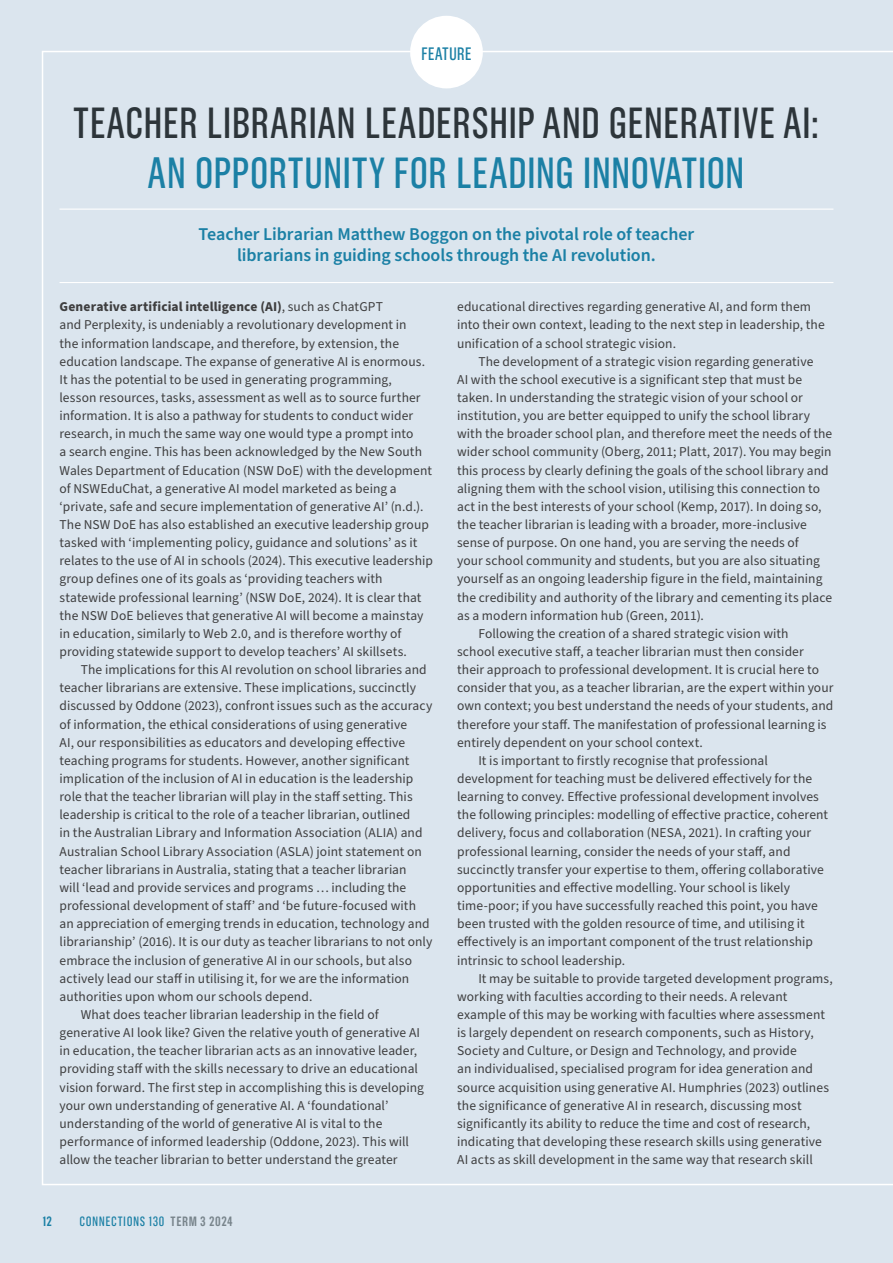
<style>
.page{position:relative;width:893px;height:1263px;background:#dbe5ee}
.page>*{position:absolute;margin:0;border:0;box-sizing:border-box;transform-origin:0 0}
.xfeature_head{font:43.5px/49.5px "Grotzec Head Condensed";letter-spacing:-.005em;color:#2d353a;text-align:center}
.xcallout{font:600 18px/21px "Source Sans Pro";letter-spacing:-.005em;color:#1b80a5;text-align:center}
.xfeature_label{font:18px "Grotzec Head Condensed";color:#1b80a5}
.xpara{font:13.5px/18.1px "Source Sans Pro";letter-spacing:.005em;color:#3e3e3f}
.xpara_fo_article_start{font:13.5px/18.1px "Source Sans Pro";letter-spacing:.005em;color:#3e3e3f}
.t1{font:13.5px "Grotzec Head Condensed";letter-spacing:.035em;color:#1b80a5}
.t2{font:600 13.5px "Grotzec Head Condensed";color:#1b80a5}
.s1{color:#1b80a5}
.s2{font-weight:700}
.s3{font-weight:600;color:#78848b}
</style>
<div class="page">
<div style="left:410px;top:16px;width:73px;height:72px;background:#fff;border-radius:50%"></div>
<hr style="left:60px;top:209px;width:773px;height:1px;background:#fff">
<hr style="left:60px;top:282px;width:773px;height:1px;background:#fff">
<p class="xfeature_label" style="left:421px;top:43px;width:52px">FEATURE</p>
<p class="xfeature_head" style="left:73px;top:98px;width:748px">TEACHER LIBRARIAN LEADERSHIP AND GENERATIVE AI:<br><span class="s1">AN OPPORTUNITY FOR LEADING INNOVATION</span></p>
<p class="xcallout" style="left:199px;top:225px;width:497px">Teacher Librarian Matthew Boggon on the pivotal role of teacher librarians in guiding schools through the AI revolution.</p>
<p class="xpara_fo_article_start" style="left:60px;top:298px;width:375px"><span class="s2">Generative artificial intelligence (AI)</span>, such as ChatGPT<br>and Perplexity, is undeniably a revolutionary development in<br>the information landscape, and therefore, by extension, the education landscape. The expanse of generative AI is enormous.<br>It has the potential to be used in generating programming,<br>lesson resources, tasks, assessment as well as to source further information. It is also a pathway for students to conduct wider research, in much the same way one would type a prompt into<br>a search engine. This has been acknowledged by the New South Wales Department of Education (NSW DoE) with the development of NSWEduChat, a generative AI model marketed as being a ‘private, safe and secure implementation of generative AI’ (n.d.).<br>The NSW DoE has also established an executive leadership group tasked with ‘implementing policy, guidance and solutions’ as it relates to the use of AI in schools (2024). This executive leadership group defines one of its goals as ‘providing teachers with statewide professional learning’ (NSW DoE, 2024). It is clear that the NSW DoE believes that generative AI will become a mainstay in education, similarly to Web 2.0, and is therefore worthy of providing statewide support to develop teachers’ AI skillsets.</p>
<p class="xpara" style="left:60px;top:661px;width:374px;text-indent:21px">The implications for this AI revolution on school libraries and teacher librarians are extensive. These implications, succinctly discussed by Oddone (2023), confront issues such as the accuracy of information, the ethical considerations of using generative<br>AI, our responsibilities as educators and developing effective teaching programs for students. However, another significant implication of the inclusion of AI in education is the leadership role that the teacher librarian will play in the staff setting. This leadership is critical to the role of a teacher librarian, outlined<br>in the Australian Library and Information Association (ALIA) and Australian School Library Association (ASLA) joint statement on teacher librarians in Australia, stating that a teacher librarian<br>will ‘lead and provide services and programs … including the professional development of staff’ and ‘be future-focused with an appreciation of emerging trends in education, technology and librarianship’ (2016). It is our duty as teacher librarians to not only embrace the inclusion of generative AI in our schools, but also actively lead our staff in utilising it, for we are the information authorities upon whom our schools depend.</p>
<p class="xpara" style="left:60px;top:1006px;width:366px;text-indent:21px">What does teacher librarian leadership in the field of generative AI look like? Given the relative youth of generative AI in education, the teacher librarian acts as an innovative leader, providing staff with the skills necessary to drive an educational vision forward. The first step in accomplishing this is developing your own understanding of generative AI. A ‘foundational’ understanding of the world of generative AI is vital to the performance of informed leadership (Oddone, 2023). This will allow the teacher librarian to better understand the greater</p>
<p class="t2" style="left:43px;top:1214px;width:11px">12</p>
<p class="t1" style="left:80px;top:1214px;width:154px">CONNECTIONS 130 <span class="s3">TERM 3 2024</span></p>
<p class="xpara" style="left:457px;top:298px;width:369px">educational directives regarding generative AI, and form them into their own context, leading to the next step in leadership, the unification of a school strategic vision.</p>
<p class="xpara" style="left:457px;top:353px;width:377px;text-indent:21px">The development of a strategic vision regarding generative<br>AI with the school executive is a significant step that must be taken. In understanding the strategic vision of your school or institution, you are better equipped to unify the school library with the broader school plan, and therefore meet the needs of the wider school community (Oberg, 2011; Platt, 2017). You may begin this process by clearly defining the goals of the school library and aligning them with the school vision, utilising this connection to act in the best interests of your school (Kemp, 2017). In doing so, the teacher librarian is leading with a broader, more-inclusive sense of purpose. On one hand, you are serving the needs of<br>your school community and students, but you are also situating yourself as an ongoing leadership figure in the field, maintaining the credibility and authority of the library and cementing its place as a modern information hub (Green, 2011).</p>
<p class="xpara" style="left:457px;top:625px;width:378px;text-indent:21px">Following the creation of a shared strategic vision with<br>school executive staff, a teacher librarian must then consider their approach to professional development. It is crucial here to consider that you, as a teacher librarian, are the expert within your own context; you best understand the needs of your students, and therefore your staff. The manifestation of professional learning is entirely dependent on your school context.</p>
<p class="xpara" style="left:457px;top:752px;width:373px;text-indent:21px">It is important to firstly recognise that professional development for teaching must be delivered effectively for the learning to convey. Effective professional development involves the following principles: modelling of effective practice, coherent delivery, focus and collaboration (NESA, 2021). In crafting your professional learning, consider the needs of your staff, and succinctly transfer your expertise to them, offering collaborative opportunities and effective modelling. Your school is likely time-poor; if you have successfully reached this point, you have been trusted with the golden resource of time, and utilising it effectively is an important component of the trust relationship intrinsic to school leadership.</p>
<p class="xpara" style="left:457px;top:969px;width:377px;text-indent:21px">It may be suitable to provide targeted development programs, working with faculties according to their needs. A relevant example of this may be working with faculties where assessment is largely dependent on research components, such as History, Society and Culture, or Design and Technology, and provide<br>an individualised, specialised program for idea generation and source acquisition using generative AI. Humphries (2023) outlines the significance of generative AI in research, discussing most significantly its ability to reduce the time and cost of research, indicating that developing these research skills using generative AI acts as skill development in the same way that research skill</p>
</div>
